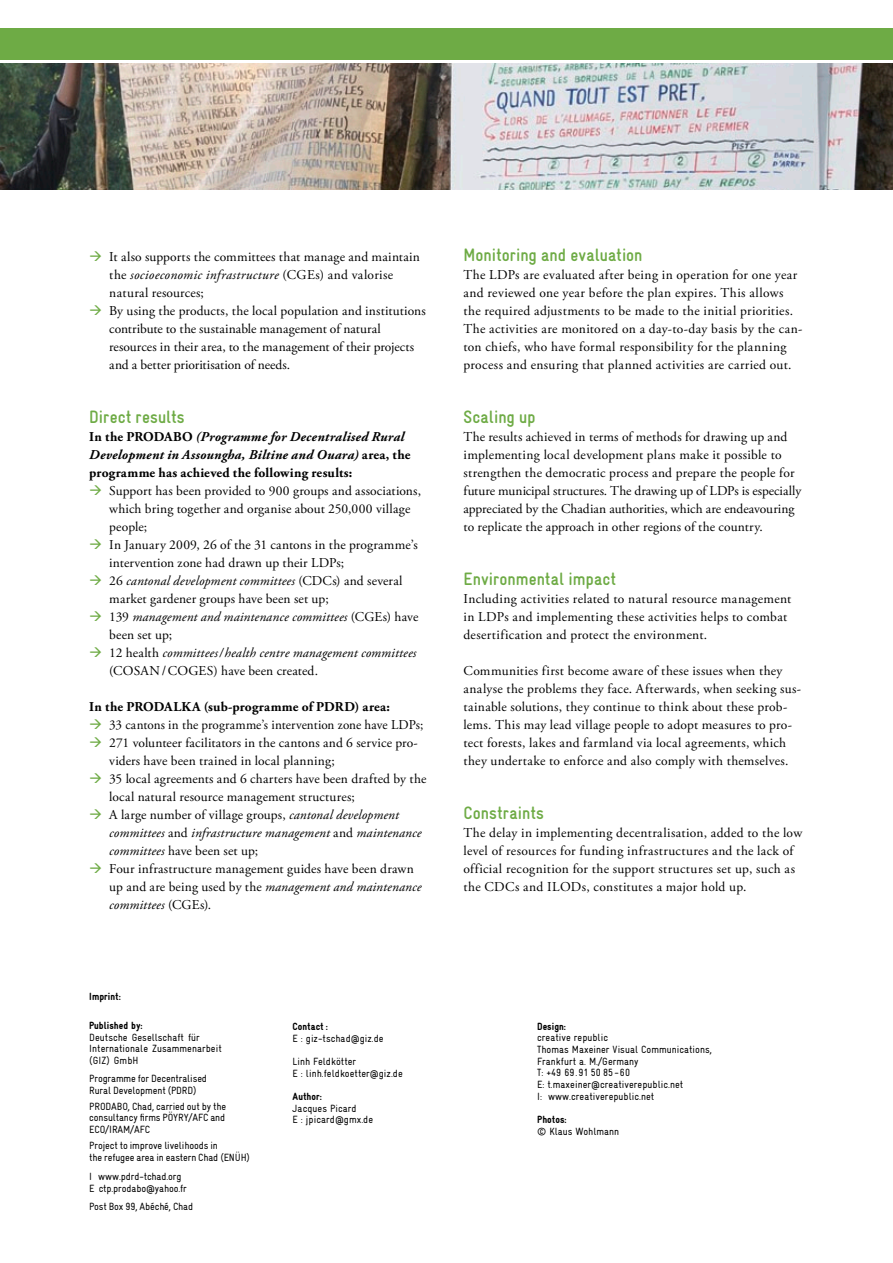
<style>
.page{position:relative;width:893px;height:1263px;background:#fff}
.page>*{position:absolute;margin:0;border:0;box-sizing:border-box;transform-origin:0 0}
.t1{font:700 condensed 18px "Gravur";color:#6eab45}
.t2{font:13.5px/18px "Adobe Garamond Pro";letter-spacing:.015em;color:#000}
.t3{font:italic 13.5px/18px "Adobe Garamond Pro";letter-spacing:.015em;color:#000}
.t4{font:italic 700 13.5px/18px "Adobe Garamond Pro";letter-spacing:.02em;color:#000}
.t5{font:700 13.5px "Adobe Garamond Pro";letter-spacing:.01em;color:#000}
.t6{font:condensed 10.5px/11.7px "Gravur";letter-spacing:.005em;color:#000}
.t7{font:900 condensed 10.5px "Gravur";letter-spacing:.005em;color:#000}
.s1{color:#6eab45}
.s2{font-style:italic}
.s3{font-style:normal}
</style>
<div class="page">
<img style="left:0;top:63px;width:893px;height:126px">
<div style="left:0;top:28px;width:893px;height:32px;background:#6eab45"></div>
<p class="t2" style="left:109px;top:248px;width:312px;text-indent:-20px"><span class="s1">→</span> It also supports the committees that manage and maintain the <span class="s2">socioeconomic infrastructure</span> (CGEs) and valorise natural resources;</p>
<p class="t2" style="left:109px;top:302px;width:318px;text-indent:-20px"><span class="s1">→</span> By using the products, the local population and institutions contribute to the sustainable management of natural resources in their area, to the management of their projects and a better prioritisation of needs.</p>
<h1 class="t1" style="left:89px;top:407px;width:97px">Direct results</h1>
<p class="t4" style="left:89px;top:428px;width:323px"><span class="s3">In the PRODABO</span> (Programme for Decentralised Rural<br>Development in Assoungha, Biltine and Ouara) <span class="s3">area, the programme has achieved the following results:</span></p>
<p class="t2" style="left:109px;top:482px;width:313px;text-indent:-20px"><span class="s1">→</span> Support has been provided to 900 groups and associations, which bring together and organise about 250,000 village people;</p>
<p class="t2" style="left:109px;top:536px;width:310px;text-indent:-20px"><span class="s1">→</span> In January 2009, 26 of the 31 cantons in the programme’s intervention zone had drawn up their LDPs;</p>
<p class="t2" style="left:109px;top:572px;width:295px;text-indent:-20px"><span class="s1">→</span> 26 <span class="s2">cantonal development committees</span> (CDCs) and several market gardener groups have been set up;</p>
<p class="t3" style="left:109px;top:608px;width:311px;text-indent:-20px"><span class="s1">→</span> <span class="s3">139</span> management and maintenance committees <span class="s3">(CGEs) have been set up;</span></p>
<p class="t3" style="left:109px;top:644px;width:309px;text-indent:-20px"><span class="s1">→</span> <span class="s3">12 health</span> committees/ health centre management committees <span class="s3">(COSAN/COGES) have been created.</span></p>
<p class="t5" style="left:89px;top:699px;width:302px">In the PRODALKA (sub-programme of PDRD) area:</p>
<p class="t2" style="left:89px;top:716px;width:335px"><span class="s1">→</span> 33 cantons in the programme’s intervention zone have LDPs;</p>
<p class="t2" style="left:109px;top:734px;width:310px;text-indent:-20px"><span class="s1">→</span> 271 volunteer facilitators in the cantons and 6 service pro&shy;viders have been trained in local planning;</p>
<p class="t2" style="left:109px;top:770px;width:319px;text-indent:-20px"><span class="s1">→</span> 35 local agreements and 6 charters have been drafted by the local natural resource management structures;</p>
<p class="t3" style="left:109px;top:806px;width:314px;text-indent:-20px"><span class="s1">→</span> <span class="s3">A large number of village groups,</span> cantonal development committees <span class="s3">and</span> infrastructure management <span class="s3">and</span> maintenance committees <span class="s3">have been set up;</span></p>
<p class="t2" style="left:109px;top:860px;width:314px;text-indent:-20px"><span class="s1">→</span> Four infrastructure management guides have been drawn up and are being used by the <span class="s2">management and maintenance committees</span> (CGEs).</p>
<p class="t7" style="left:89px;top:990px;width:33px">Imprint:</p>
<p class="t7" style="left:89px;top:1020px;width:55px">Published by:</p>
<p class="t6" style="left:89px;top:1031px;width:134px">Deutsche Gesellschaft für<br>Internationale Zusammenarbeit (GIZ) GmbH</p>
<p class="t6" style="left:89px;top:1072px;width:119px">Programme for Decentralised<br>Rural Development (PDRD)</p>
<p class="t6" style="left:89px;top:1100px;width:138px;text-align:justify">PRODABO, Chad, carried out by the consultancy firms PÖYRY/AFC and ECO/IRAM/AFC</p>
<p class="t6" style="left:89px;top:1140px;width:162px">Project to improve livelihoods in<br>the refugee area in eastern Chad (ENÜH)</p>
<p class="t6" style="left:89px;top:1170px;width:99px">I www.pdrd-tchad.org<br>E ctp.prodabo@yahoo.fr</p>
<p class="t6" style="left:89px;top:1200px;width:105px">Post Box 99, Abéché, Chad</p>
<p class="t7" style="left:293px;top:1020px;width:37px">Contact :</p>
<p class="t6" style="left:293px;top:1032px;width:93px">E : giz-tschad@giz.de</p>
<p class="t6" style="left:293px;top:1055px;width:112px">Linh Feldkötter<br>E : linh.feldkoetter@giz.de</p>
<p class="t7" style="left:293px;top:1091px;width:31px">Author:</p>
<p class="t6" style="left:293px;top:1102px;width:82px">Jacques Picard<br>E : jpicard@gmx.de</p>
<h1 class="t1" style="left:463px;top:245px;width:181px">Monitoring and evaluation</h1>
<p class="t2" style="left:463px;top:266px;width:340px">The LDPs are evaluated after being in operation for one year and reviewed one year before the plan expires. This allows the required adjustments to be made to the initial priorities.<br>The activities are monitored on a day-to-day basis by the can&shy;ton chiefs, who have formal responsibility for the planning process and ensuring that planned activities are carried out.</p>
<h1 class="t1" style="left:463px;top:407px;width:74px">Scaling up</h1>
<p class="t2" style="left:463px;top:428px;width:339px">The results achieved in terms of methods for drawing up and implementing local development plans make it possible to strengthen the democratic process and prepare the people for future municipal structures. The drawing up of LDPs is especially appreciated by the Chadian authorities, which are endeavouring to replicate the approach in other regions of the country.</p>
<h1 class="t1" style="left:463px;top:569px;width:154px">Environmental impact</h1>
<p class="t2" style="left:463px;top:590px;width:329px">Including activities related to natural resource management in LDPs and implementing these activities helps to combat desertification and protect the environment.</p>
<p class="t2" style="left:463px;top:662px;width:339px">Communities first become aware of these issues when they analyse the problems they face. Afterwards, when seeking sus&shy;tainable solutions, they continue to think about these prob&shy;lems. This may lead village people to adopt measures to pro&shy;tect forests, lakes and farmland via local agreements, which they undertake to enforce and also comply with themselves.</p>
<h1 class="t1" style="left:463px;top:803px;width:82px">Constraints</h1>
<p class="t2" style="left:463px;top:824px;width:340px">The delay in implementing decentralisation, added to the low level of resources for funding infrastructures and the lack of official recognition for the support structures set up, such as the CDCs and ILODs, constitutes a major hold up.</p>
<p class="t7" style="left:537px;top:1020px;width:31px">Design:</p>
<p class="t6" style="left:537px;top:1032px;width:176px">creative republic<br>Thomas Maxeiner Visual Communications,<br>Frankfurt a. M./Germany<br>T: +49 69.91 50 85-60<br>E: t.maxeiner@creativerepublic.net<br>I: www.creativerepublic.net</p>
<p class="t7" style="left:537px;top:1114px;width:31px">Photos:</p>
<p class="t6" style="left:537px;top:1125px;width:84px">© Klaus Wohlmann</p>
</div>
